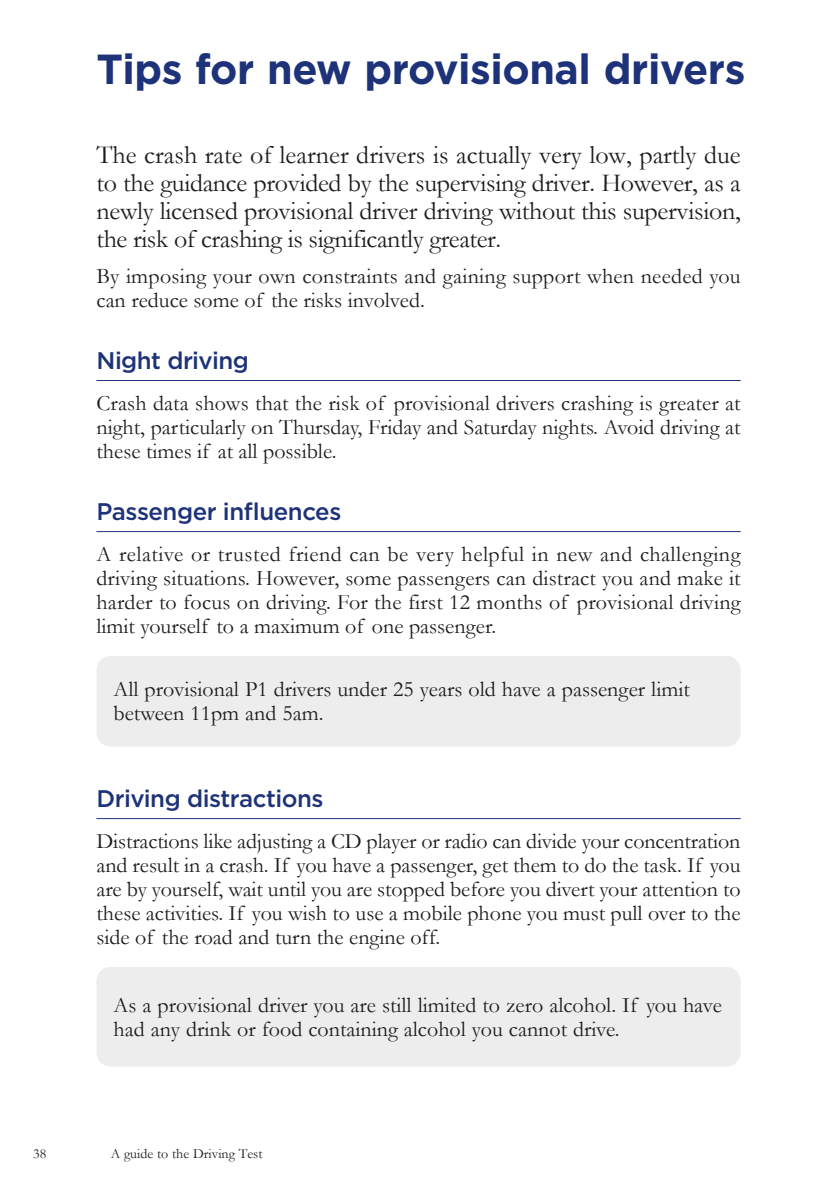
<style>
.page{position:relative;width:840px;height:1191px;background:#fff}
.page>*{position:absolute;margin:0;border:0;box-sizing:border-box;transform-origin:0 0}
.t1{font:700 42px "Gotham";letter-spacing:-.01em;color:#1d3278}
.Body_Text{font:26px/28px "Garamond";letter-spacing:-.015em;color:#1d1d1b;text-align:justify}
.TfNSW_Heading_3{font:500 24px "Gotham";letter-spacing:-.02em;color:#1d3278}
.Body_Text-2{font:22px/24px "Garamond";color:#1d1d1b;text-align:justify}
.Fact_Box_Text{font:22px/24px "Garamond";color:#1d1d1b}
.t2{font:14px "Garamond";color:#1d1d1b}
</style>
<div class="page">
<hr style="left:96px;top:380px;width:644px;height:1px;background:#1d3278">
<hr style="left:96px;top:531px;width:644px;height:1px;background:#1d3278">
<hr style="left:96px;top:818px;width:644px;height:1px;background:#1d3278">
<div style="left:96px;top:656px;width:644px;height:90px;background:#ededed;border-radius:14px"></div>
<div style="left:96px;top:967px;width:644px;height:99px;background:#ededed;border-radius:14px"></div>
<h1 class="t1" style="left:96px;top:42px;width:650px">Tips for new provisional drivers</h1>
<p class="Body_Text" style="left:96px;top:140px;width:645px">The crash rate of learner drivers is actually very low, partly due to the guidance provided by the supervising driver. However, as a newly licensed provisional driver driving without this supervision, the risk of crashing is significantly greater.</p>
<p class="Body_Text-2" style="left:96px;top:263px;width:645px">By imposing your own constraints and gaining support when needed you can reduce some of the risks involved.</p>
<h3 class="TfNSW_Heading_3" style="left:96px;top:344px;width:154px">Night driving</h3>
<p class="Body_Text-2" style="left:96px;top:390px;width:645px">Crash data shows that the risk of provisional drivers crashing is greater at night, particularly on Thursday, Friday and Saturday nights. Avoid driving at these times if at all possible.</p>
<h3 class="TfNSW_Heading_3" style="left:96px;top:495px;width:246px">Passenger influences</h3>
<p class="Body_Text-2" style="left:96px;top:541px;width:645px">A relative or trusted friend can be very helpful in new and challenging driving situations. However, some passengers can distract you and make it harder to focus on driving. For the first 12 months of provisional driving limit yourself to a maximum of one passenger.</p>
<p class="Fact_Box_Text" style="left:113px;top:677px;width:577px">All provisional P1 drivers under 25 years old have a passenger limit between 11pm and 5am.</p>
<h3 class="TfNSW_Heading_3" style="left:96px;top:782px;width:228px">Driving distractions</h3>
<p class="Body_Text-2" style="left:96px;top:828px;width:645px">Distractions like adjusting a CD player or radio can divide your concentration and result in a crash. If you have a passenger, get them to do the task. If you are by yourself, wait until you are stopped before you divert your attention to these activities. If you wish to use a mobile phone you must pull over to the side of the road and turn the engine off.</p>
<p class="Fact_Box_Text" style="left:113px;top:992px;width:609px">As a provisional driver you are still limited to zero alcohol. If you have had any drink or food containing alcohol you cannot drive.</p>
<p class="t2" style="left:33px;top:1143px;width:15px">38</p>
<p class="t2" style="left:111px;top:1143px;width:153px">A guide to the Driving Test</p>
</div>
